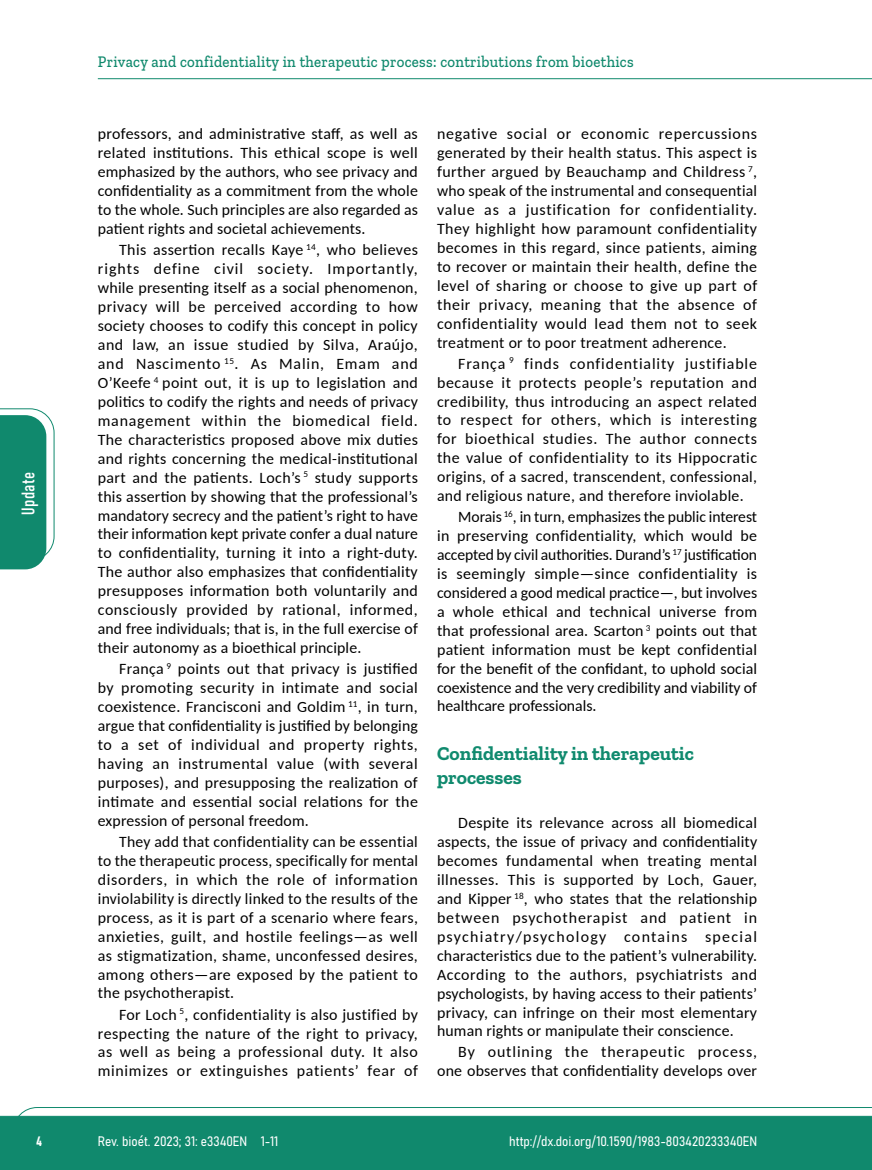
<style>
.page{position:relative;width:872px;height:1170px;background:#fff}
.page>*{position:absolute;margin:0;border:0;box-sizing:border-box;transform-origin:0 0}
.t1{font:700 19.5px/23.4px "Zilla Slab";color:#108a6e}
.t2{font:18px "Bahnschrift";letter-spacing:.02em;color:#fff}
.t3{font:500 16.5px "Zilla Slab";letter-spacing:.02em;color:#10896d;scale:.9 1}
.t4{font:15.75px/18.9px "Carlito";letter-spacing:.01em;color:#000;text-align:justify}
.t5{font:13.5px "Bahnschrift";color:#fff}
</style>
<div class="page">
<svg style="left:12px;top:1107px;width:860px;height:62px;background:#2e987f"></svg>
<hr style="left:98px;top:78px;width:774px;height:1px;background:#10896d">
<svg style="left:0;top:408px;width:55px;height:161px"></svg>
<p class="t2" style="left:15px;top:514px;width:44px;rotate:-90deg">Update</p>
<p class="t3" style="left:98px;top:53px;width:597px">Privacy and confidentiality in therapeutic process: contributions from bioethics</p>
<p class="t4" style="left:98px;top:124px;width:322px">professors, and administrative staff, as well as related institutions. This ethical scope is well emphasized by the authors, who see privacy and confidentiality as a commitment from the whole to the whole. Such principles are also regarded as patient rights and societal achievements.</p>
<p class="t4" style="left:98px;top:240px;width:322px;text-indent:21px">This assertion recalls Kaye <sup>14</sup>, who believes rights define civil society. Importantly, while presenting itself as a social phenomenon, privacy will be perceived according to how society chooses to codify this concept in policy and law, an issue studied by Silva, Araújo, and Nascimento <sup>15</sup>. As Malin, Emam and O’Keefe <sup>4</sup> point out, it is up to legislation and politics to codify the rights and needs of privacy management within the biomedical field.<br>The characteristics proposed above mix duties and rights concerning the medical-institutional part and the patients. Loch’s <sup>5</sup> study supports this assertion by showing that the professional’s mandatory secrecy and the patient’s right to have their information kept private confer a dual nature to confidentiality, turning it into a right-duty.<br>The author also emphasizes that confidentiality presupposes information both voluntarily and consciously provided by rational, informed, and free individuals; that is, in the full exercise of their autonomy as a bioethical principle.</p>
<p class="t4" style="left:98px;top:658px;width:321px;text-indent:21px">França <sup>9</sup> points out that privacy is justified by promoting security in intimate and social coexistence. Francisconi and Goldim <sup>11</sup>, in turn, argue that confidentiality is justified by belonging to a set of individual and property rights, having an instrumental value (with several purposes), and presupposing the realization of intimate and essential social relations for the expression of personal freedom.</p>
<p class="t4" style="left:98px;top:831px;width:322px;text-indent:21px">They add that confidentiality can be essential to the therapeutic process, specifically for mental disorders, in which the role of information inviolability is directly linked to the results of the process, as it is part of a scenario where fears, anxieties, guilt, and hostile feelings—as well as stigmatization, shame, unconfessed desires, among others—are exposed by the patient to the psychotherapist.</p>
<p class="t4" style="left:98px;top:1004px;width:322px;text-indent:21px">For Loch <sup>5</sup>, confidentiality is also justified by respecting the nature of the right to privacy, as well as being a professional duty. It also minimizes or extinguishes patients’ fear of</p>
<p class="t4" style="left:437px;top:124px;width:322px">negative social or economic repercussions generated by their health status. This aspect is further argued by Beauchamp and Childress <sup>7</sup>, who speak of the instrumental and consequential value as a justification for confidentiality.<br>They highlight how paramount confidentiality becomes in this regard, since patients, aiming to recover or maintain their health, define the level of sharing or choose to give up part of their privacy, meaning that the absence of confidentiality would lead them not to seek treatment or to poor treatment adherence.</p>
<p class="t4" style="left:437px;top:353px;width:321px;text-indent:21px">França <sup>9</sup> finds confidentiality justifiable because it protects people’s reputation and credibility, thus introducing an aspect related to respect for others, which is interesting for bioethical studies. The author connects the value of confidentiality to its Hippocratic origins, of a sacred, transcendent, confessional, and religious nature, and therefore inviolable.</p>
<p class="t4" style="left:437px;top:506px;width:322px;text-indent:21px">Morais <sup>16</sup>, in turn, emphasizes the public interest in preserving confidentiality, which would be accepted by civil authorities. Durand’s <sup>17</sup> justification is seemingly simple—since confidentiality is considered a good medical practice—, but involves a whole ethical and technical universe from that professional area. Scarton <sup>3</sup> points out that patient information must be kept confidential for the benefit of the confidant, to uphold social coexistence and the very credibility and viability of healthcare professionals.</p>
<p class="t1" style="left:437px;top:742px;width:258px">Confidentiality in therapeutic processes</p>
<p class="t4" style="left:437px;top:812px;width:322px;text-indent:21px">Despite its relevance across all biomedical aspects, the issue of privacy and confidentiality becomes fundamental when treating mental illnesses. This is supported by Loch, Gauer, and Kipper <sup>18</sup>, who states that the relationship between psychotherapist and patient in psychiatry/psychology contains special characteristics due to the patient’s vulnerability.<br>According to the authors, psychiatrists and psychologists, by having access to their patients’ privacy, can infringe on their most elementary human rights or manipulate their conscience.</p>
<p class="t4" style="left:437px;top:1041px;width:321px;text-align:right">By outlining the therapeutic process, one observes that confidentiality develops over</p>
<p class="t5" style="left:36px;top:1130px;width:7px">4</p>
<p class="t5" style="left:98px;top:1131px;width:182px">Rev. bioét. 2023; 31: e3340EN 1-11</p>
<p class="t5" style="left:509px;top:1131px;width:249px">http://dx.doi.org/10.1590/1983-803420233340EN</p>
</div>
